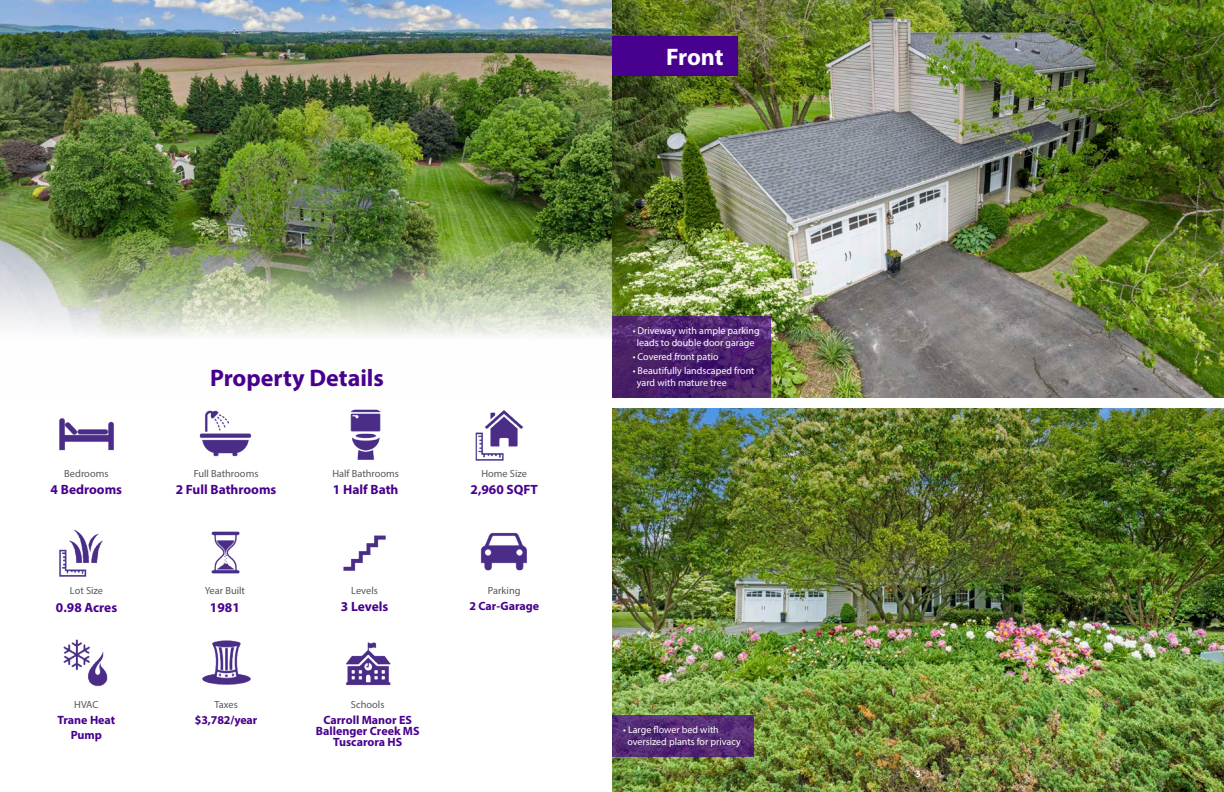
<style>
.page{position:relative;width:1224px;height:792px;background:#fff}
.page>*{position:absolute;margin:0;border:0;box-sizing:border-box;transform-origin:0 0}
.t1{font:700 24px "Myriad Pro";color:#48008e}
.t2{font:700 24px "Myriad Pro";letter-spacing:-.005em;color:#fff}
.t3{font:700 13.4px "Myriad Pro";color:#48008e}
.t4{font:700 12px/14.4px "Myriad Pro";color:#48008e;text-align:center}
.t5{font:10.4px "Myriad Pro";color:#57585a}
.t6{font:10px "Myriad Pro";color:#fff}
.t7{font:700 9px "PT Sans Caption";color:#fff}
</style>
<div class="page">
<img style="left:612px;top:409px;width:612px;height:383px">
<img style="left:612px;top:0;width:612px;height:397px">
<img style="left:343px;top:535px;width:43px;height:36px">
<div style="left:612px;top:36px;width:126px;height:39px;background:#48008e"></div>
<svg style="left:612px;top:316px;width:158px;height:81px;fill:#4b2169"></svg>
<svg style="left:612px;top:715px;width:141px;height:41px"></svg>
<img style="left:59px;top:418px;width:55px;height:33px">
<img style="left:199px;top:410px;width:53px;height:47px">
<img style="left:211px;top:531px;width:29px;height:43px">
<img style="left:63px;top:639px;width:45px;height:48px">
<img style="left:202px;top:640px;width:49px;height:45px">
<img style="left:345px;top:642px;width:46px;height:44px">
<img style="left:0;top:0;width:612px;height:337px">
<img style="left:59px;top:529px;width:44px;height:48px">
<img style="left:475px;top:410px;width:48px;height:50px">
<img style="left:350px;top:409px;width:31px;height:51px">
<img style="left:480px;top:532px;width:47px;height:39px">
<p class="t2" style="left:666px;top:41px;width:59px">Front</p>
<p class="t1" style="left:210px;top:362px;width:175px">Property Details</p>
<p class="t5" style="left:64px;top:467px;width:46px">Bedrooms</p>
<p class="t5" style="left:194px;top:467px;width:66px">Full Bathrooms</p>
<p class="t3" style="left:51px;top:481px;width:73px">4 Bedrooms</p>
<p class="t3" style="left:176px;top:481px;width:102px">2 Full Bathrooms</p>
<p class="t5" style="left:332px;top:467px;width:68px">Half Bathrooms</p>
<p class="t3" style="left:333px;top:481px;width:67px">1 Half Bath</p>
<p class="t5" style="left:70px;top:584px;width:35px">Lot Size</p>
<p class="t3" style="left:56px;top:598px;width:63px">0.98 Acres</p>
<p class="t5" style="left:205px;top:585px;width:42px">Year Built</p>
<p class="t3" style="left:210px;top:598px;width:31px">1981</p>
<p class="t5" style="left:351px;top:584px;width:28px">Levels</p>
<p class="t3" style="left:341px;top:598px;width:49px">3 Levels</p>
<p class="t5" style="left:74px;top:698px;width:26px">HVAC</p>
<p class="t4" style="left:58px;top:713px;width:59px">Trane Heat<br>Pump</p>
<p class="t5" style="left:214px;top:698px;width:25px">Taxes</p>
<p class="t4" style="left:195px;top:712px;width:64px">$3,782/year</p>
<p class="t5" style="left:351px;top:698px;width:35px">Schools</p>
<p class="t4" style="left:323px;top:712px;width:90px">Carroll Manor ES</p>
<p class="t4" style="left:316px;top:723px;width:105px">Ballenger Creek MS</p>
<p class="t4" style="left:333px;top:734px;width:71px">Tuscarora HS</p>
<p class="t5" style="left:481px;top:467px;width:47px">Home Size</p>
<p class="t3" style="left:471px;top:481px;width:69px">2,960 SQFT</p>
<p class="t5" style="left:488px;top:584px;width:34px">Parking</p>
<p class="t4" style="left:469px;top:598px;width:71px">2 Car-Garage</p>
<p class="t6" style="left:633px;top:325px;width:129px">• Driveway with ample parking</p>
<p class="t6" style="left:637px;top:337px;width:119px">leads to double door garage</p>
<p class="t6" style="left:633px;top:351px;width:87px">• Covered front patio</p>
<p class="t6" style="left:633px;top:365px;width:123px">• Beautifully landscaped front</p>
<p class="t6" style="left:637px;top:377px;width:91px">yard with mature tree</p>
<p class="t6" style="left:623px;top:724px;width:97px">• Large flower bed with</p>
<p class="t6" style="left:627px;top:736px;width:115px">oversized plants for privacy</p>
<p class="t7" style="left:915px;top:768px;width:7px">3</p>
</div>
